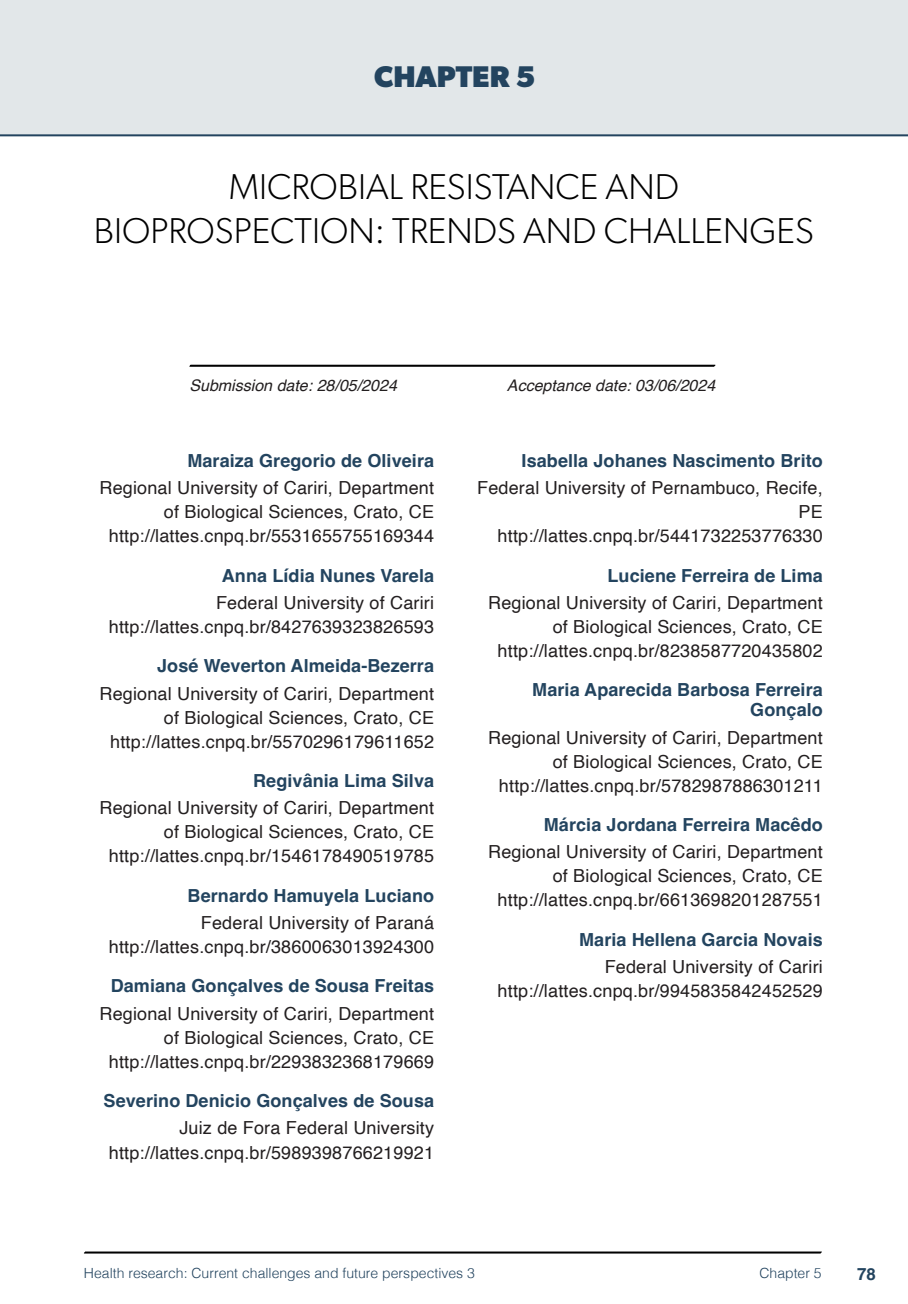
<style>
.page{position:relative;width:908px;height:1304px;background:#fff}
.page>*{position:absolute;margin:0;border:0;box-sizing:border-box;transform-origin:0 0}
.nome_artigos{font:300 36px/44px "Gibson";color:#000;text-align:center}
.capítulos{font:700 30px "Gibson";color:#23445f}
.info_autores{font:18px/24px "Helvetica";letter-spacing:.01em;color:#231f20;text-align:right}
.nome_autores{font:700 18px/20px "Helvetica";letter-spacing:.005em;color:#23445f;text-align:right}
.t1{font:700 16.8px "Helvetica";color:#23445f}
.data{font:italic 16px "Helvetica";color:#231f20}
.t2{font:300 14px "Helvetica";color:#23445f}
</style>
<div class="page">
<svg style="left:84px;top:1251px;width:737px;height:3px"></svg>
<div style="left:0;top:0;width:907px;height:136px;background:#e2e7e9"></div>
<svg style="left:189px;top:364px;width:526px;height:3px"></svg>
<div style="left:44px;top:72px;width:68px;height:61px;background:#e2e7e9"></div>
<p class="capítulos" style="left:374px;top:58px;width:162px">CHAPTER 5</p>
<p class="nome_artigos" style="left:94px;top:164px;width:721px">MICROBIAL RESISTANCE AND<br>BIOPROSPECTION: TRENDS AND CHALLENGES</p>
<p class="data" style="left:189px;top:373px;width:209px">Submission date: 28/05/2024</p>
<p class="data" style="left:506px;top:373px;width:210px">Acceptance date: 03/06/2024</p>
<p class="nome_autores" style="left:187px;top:453px;width:248px">Maraiza Gregorio de Oliveira</p>
<p class="info_autores" style="left:99px;top:477px;width:336px">Regional University of Cariri, Department of Biological Sciences, Crato, CE</p>
<p class="info_autores" style="left:109px;top:525px;width:326px">http://lattes.cnpq.br/5531655755169344</p>
<p class="nome_autores" style="left:222px;top:567px;width:214px">Anna Lídia Nunes Varela</p>
<p class="info_autores" style="left:216px;top:591px;width:219px">Federal University of Cariri</p>
<p class="info_autores" style="left:109px;top:615px;width:326px">http://lattes.cnpq.br/8427639323826593</p>
<p class="nome_autores" style="left:157px;top:658px;width:278px">José Weverton Almeida-Bezerra</p>
<p class="info_autores" style="left:99px;top:682px;width:336px">Regional University of Cariri, Department of Biological Sciences, Crato, CE</p>
<p class="info_autores" style="left:110px;top:730px;width:325px">http://lattes.cnpq.br/5570296179611652</p>
<p class="nome_autores" style="left:253px;top:773px;width:182px">Regivânia Lima Silva</p>
<p class="info_autores" style="left:99px;top:797px;width:336px">Regional University of Cariri, Department of Biological Sciences, Crato, CE</p>
<p class="info_autores" style="left:109px;top:845px;width:326px">http://lattes.cnpq.br/1546178490519785</p>
<p class="nome_autores" style="left:187px;top:887px;width:248px">Bernardo Hamuyela Luciano</p>
<p class="info_autores" style="left:201px;top:911px;width:234px">Federal University of Paraná</p>
<p class="info_autores" style="left:109px;top:935px;width:326px">http://lattes.cnpq.br/3860063013924300</p>
<p class="nome_autores" style="left:111px;top:978px;width:325px">Damiana Gonçalves de Sousa Freitas</p>
<p class="info_autores" style="left:99px;top:1002px;width:336px">Regional University of Cariri, Department of Biological Sciences, Crato, CE</p>
<p class="info_autores" style="left:109px;top:1050px;width:326px">http://lattes.cnpq.br/2293832368179669</p>
<p class="nome_autores" style="left:104px;top:1093px;width:332px">Severino Denicio Gonçalves de Sousa</p>
<p class="info_autores" style="left:179px;top:1117px;width:256px">Juiz de Fora Federal University</p>
<p class="info_autores" style="left:109px;top:1141px;width:326px">http://lattes.cnpq.br/5989398766219921</p>
<p class="nome_autores" style="left:521px;top:453px;width:302px">Isabella Johanes Nascimento Brito</p>
<p class="info_autores" style="left:477px;top:477px;width:347px">Federal University of Pernambuco, Recife,<br>PE</p>
<p class="info_autores" style="left:497px;top:525px;width:326px">http://lattes.cnpq.br/5441732253776330</p>
<p class="nome_autores" style="left:607px;top:567px;width:217px">Luciene Ferreira de Lima</p>
<p class="info_autores" style="left:488px;top:591px;width:336px">Regional University of Cariri, Department of Biological Sciences, Crato, CE</p>
<p class="info_autores" style="left:497px;top:639px;width:326px">http://lattes.cnpq.br/8238587720435802</p>
<p class="nome_autores" style="left:532px;top:682px;width:292px">Maria Aparecida Barbosa Ferreira<br>Gonçalo</p>
<p class="info_autores" style="left:488px;top:726px;width:336px">Regional University of Cariri, Department of Biological Sciences, Crato, CE</p>
<p class="info_autores" style="left:498px;top:774px;width:325px">http://lattes.cnpq.br/5782987886301211</p>
<p class="nome_autores" style="left:543px;top:817px;width:280px">Márcia Jordana Ferreira Macêdo</p>
<p class="info_autores" style="left:488px;top:841px;width:336px">Regional University of Cariri, Department of Biological Sciences, Crato, CE</p>
<p class="info_autores" style="left:497px;top:889px;width:326px">http://lattes.cnpq.br/6613698201287551</p>
<p class="nome_autores" style="left:579px;top:931px;width:245px">Maria Hellena Garcia Novais</p>
<p class="info_autores" style="left:604px;top:955px;width:219px">Federal University of Cariri</p>
<p class="info_autores" style="left:497px;top:979px;width:326px">http://lattes.cnpq.br/9945835842452529</p>
<p class="t2" style="left:84px;top:1261px;width:392px">Health research: Current challenges and future perspectives 3</p>
<p class="t2" style="left:759px;top:1261px;width:64px">Chapter 5</p>
<p class="t1" style="left:856px;top:1264px;width:20px">78</p>
</div>
